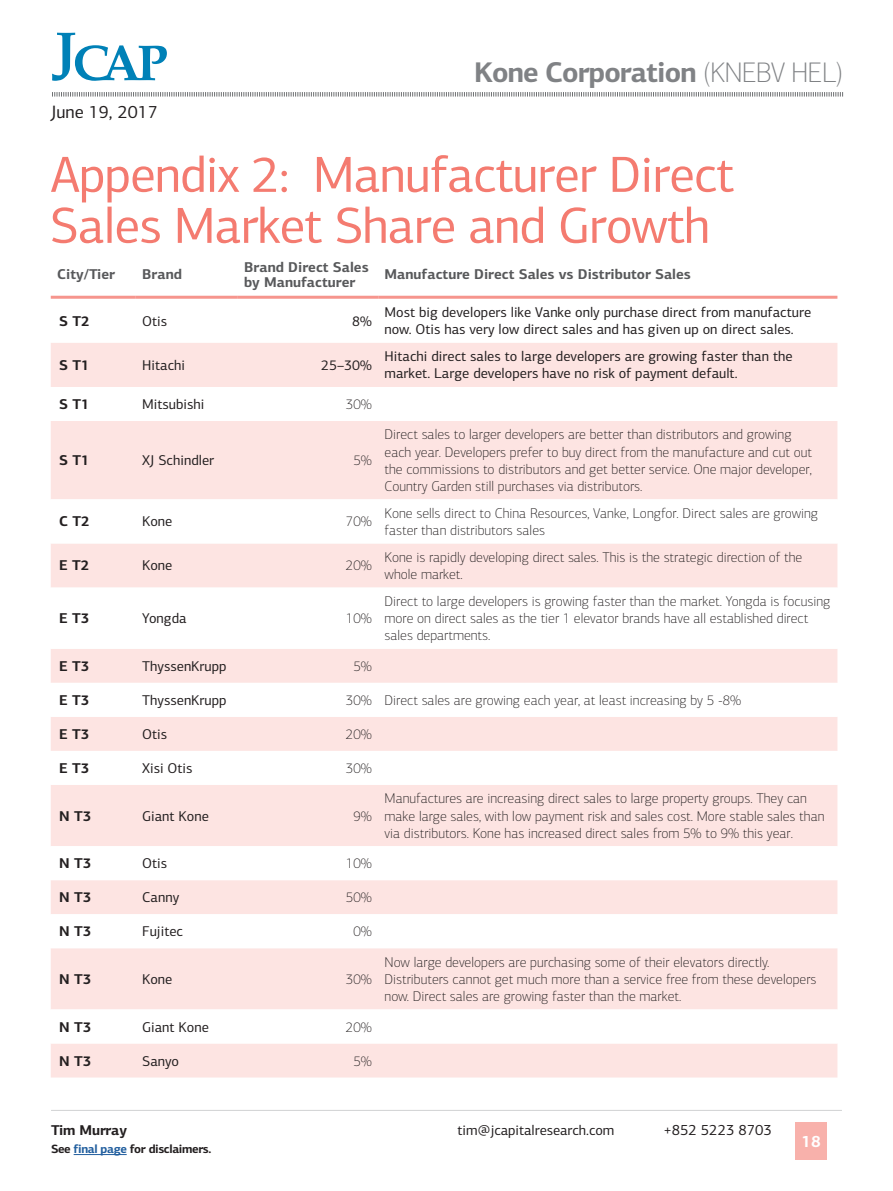
<style>
.page{position:relative;width:893px;height:1191px;background:#fff}
.page>*{position:absolute;margin:0;border:0;box-sizing:border-box;transform-origin:0 0}
.t1{font:51px/51px "PF Centro Sans Pro";letter-spacing:-.02em;color:#f47b70}
.t2{font:700 28.5px "PF Centro Sans Pro";letter-spacing:-.03em;color:#808285}
.t3{font:18px "PF Centro Sans Pro";color:#231f20}
.t4{font:700 16.5px "PF Centro Sans Pro";color:#fff}
.t5{font:15px "PF Centro Sans Pro";color:#231f20}
.t6{font:100 14.25px/17.1px "PF Centro Sans Pro";color:#231f20}
.t7{font:14.25px/17.1px "PF Centro Sans Pro";color:#231f20}
.t8{font:700 14.25px/15px "PF Centro Sans Pro";color:#58595b}
.t9{font:700 14.25px "PF Centro Sans Pro";color:#231f20}
.t10{font:700 12px "PF Centro Sans Pro";letter-spacing:-.03em;color:#231f20}
.s1{font-weight:100}
.s2{color:#215e9e}
</style>
<div class="page">
<hr style="left:51px;top:1110px;width:791px;height:1px;background:#d1d3d4">
<div style="left:795px;top:1122px;width:32px;height:38px;background:#f8b1ab"></div>
<svg style="left:52px;top:33px;width:115px;height:48px"></svg>
<svg style="left:52px;top:92px;width:791px;height:5px"></svg>
<hr style="left:74px;top:1154px;width:53px;height:1px;background:#215e9e">
<div style="left:51px;top:343px;width:786px;height:734px;background:#fde4e2"></div>
<svg style="left:51px;top:387px;width:786px;height:656px;fill:#fde4e2"></svg>
<hr style="left:51px;top:296px;width:85px;height:3px;background:#f6958d">
<hr style="left:136px;top:296px;width:102px;height:3px;background:#f6958d">
<hr style="left:238px;top:296px;width:140px;height:3px;background:#f6958d">
<hr style="left:378px;top:296px;width:459px;height:3px;background:#f6958d">
<p class="t3" style="left:51px;top:101px;width:108px">June 19, 2017</p>
<h2 class="t2" style="left:474px;top:54px;width:370px">Kone Corporation <span class="s1">(KNEBV HEL)</span></h2>
<h1 class="t1" style="left:50px;top:149px;width:686px">Appendix 2: Manufacturer Direct<br>Sales Market Share and Growth</h1>
<p class="t8" style="left:57px;top:266px;width:59px">City/Tier</p>
<p class="t8" style="left:142px;top:266px;width:41px">Brand</p>
<p class="t8" style="left:244px;top:259px;width:126px">Brand Direct Sales by Manufacturer</p>
<p class="t8" style="left:385px;top:266px;width:308px">Manufacture Direct Sales vs Distributor Sales</p>
<p class="t9" style="left:59px;top:312px;width:32px">S T2</p>
<p class="t7" style="left:142px;top:312px;width:26px">Otis</p>
<p class="t7" style="left:352px;top:312px;width:21px">8%</p>
<p class="t7" style="left:385px;top:304px;width:428px">Most big developers like Vanke only purchase direct from manufacture now. Otis has very low direct sales and has given up on direct sales.</p>
<p class="t9" style="left:59px;top:356px;width:32px">S T1</p>
<p class="t7" style="left:142px;top:356px;width:44px">Hitachi</p>
<p class="t7" style="left:321px;top:356px;width:52px">25–30%</p>
<p class="t7" style="left:385px;top:348px;width:409px">Hitachi direct sales to large developers are growing faster than the market. Large developers have no risk of payment default.</p>
<p class="t9" style="left:59px;top:395px;width:32px">S T1</p>
<p class="t7" style="left:142px;top:395px;width:64px">Mitsubishi</p>
<p class="t6" style="left:346px;top:395px;width:27px">30%</p>
<p class="t9" style="left:59px;top:451px;width:32px">S T1</p>
<p class="t7" style="left:142px;top:452px;width:74px">XJ Schindler</p>
<p class="t6" style="left:353px;top:452px;width:20px">5%</p>
<p class="t6" style="left:385px;top:426px;width:429px">Direct sales to larger developers are better than distributors and growing each year. Developers prefer to buy direct from the manufacture and cut out the commissions to distributors and get better service. One major developer, Country Garden still purchases via distributors.</p>
<p class="t9" style="left:59px;top:512px;width:32px">C T2</p>
<p class="t7" style="left:142px;top:513px;width:32px">Kone</p>
<p class="t6" style="left:346px;top:513px;width:27px">70%</p>
<p class="t6" style="left:385px;top:504px;width:435px">Kone sells direct to China Resources, Vanke, Longfor. Direct sales are growing faster than distributors sales</p>
<p class="t9" style="left:59px;top:556px;width:31px">E T2</p>
<p class="t7" style="left:142px;top:557px;width:32px">Kone</p>
<p class="t6" style="left:346px;top:557px;width:27px">20%</p>
<p class="t6" style="left:385px;top:548px;width:419px">Kone is rapidly developing direct sales. This is the strategic direction of the whole market.</p>
<p class="t9" style="left:59px;top:609px;width:31px">E T3</p>
<p class="t7" style="left:142px;top:610px;width:46px">Yongda</p>
<p class="t6" style="left:346px;top:610px;width:27px">10%</p>
<p class="t6" style="left:385px;top:593px;width:447px">Direct to large developers is growing faster than the market. Yongda is focusing more on direct sales as the tier 1 elevator brands have all established direct sales departments.</p>
<p class="t9" style="left:59px;top:657px;width:31px">E T3</p>
<p class="t7" style="left:142px;top:657px;width:86px">ThyssenKrupp</p>
<p class="t6" style="left:353px;top:657px;width:20px">5%</p>
<p class="t9" style="left:59px;top:691px;width:31px">E T3</p>
<p class="t7" style="left:142px;top:691px;width:86px">ThyssenKrupp</p>
<p class="t6" style="left:346px;top:691px;width:397px">30% Direct sales are growing each year, at least increasing by 5 -8%</p>
<p class="t9" style="left:59px;top:725px;width:31px">E T3</p>
<p class="t7" style="left:142px;top:725px;width:26px">Otis</p>
<p class="t6" style="left:346px;top:725px;width:27px">20%</p>
<p class="t9" style="left:59px;top:759px;width:31px">E T3</p>
<p class="t7" style="left:142px;top:759px;width:52px">Xisi Otis</p>
<p class="t6" style="left:346px;top:759px;width:27px">30%</p>
<p class="t9" style="left:59px;top:806px;width:33px">N T3</p>
<p class="t7" style="left:142px;top:807px;width:68px">Giant Kone</p>
<p class="t6" style="left:353px;top:807px;width:20px">9%</p>
<p class="t6" style="left:385px;top:790px;width:441px">Manufactures are increasing direct sales to large property groups. They can make large sales, with low payment risk and sales cost. More stable sales than via distributors. Kone has increased direct sales from 5% to 9% this year.</p>
<p class="t9" style="left:59px;top:854px;width:33px">N T3</p>
<p class="t7" style="left:142px;top:854px;width:26px">Otis</p>
<p class="t6" style="left:346px;top:855px;width:27px">10%</p>
<p class="t9" style="left:59px;top:888px;width:33px">N T3</p>
<p class="t7" style="left:142px;top:888px;width:39px">Canny</p>
<p class="t6" style="left:346px;top:889px;width:27px">50%</p>
<p class="t9" style="left:59px;top:922px;width:33px">N T3</p>
<p class="t7" style="left:142px;top:923px;width:42px">Fujitec</p>
<p class="t6" style="left:353px;top:923px;width:20px">0%</p>
<p class="t9" style="left:59px;top:970px;width:33px">N T3</p>
<p class="t7" style="left:142px;top:970px;width:32px">Kone</p>
<p class="t6" style="left:346px;top:970px;width:27px">30%</p>
<p class="t9" style="left:59px;top:1017px;width:33px">N T3</p>
<p class="t7" style="left:142px;top:1018px;width:68px">Giant Kone</p>
<p class="t6" style="left:346px;top:1018px;width:27px">20%</p>
<p class="t9" style="left:59px;top:1051px;width:33px">N T3</p>
<p class="t7" style="left:142px;top:1052px;width:38px">Sanyo</p>
<p class="t6" style="left:353px;top:1052px;width:20px">5%</p>
<p class="t6" style="left:385px;top:953px;width:433px">Now large developers are purchasing some of their elevators directly.<br>Distributers cannot get much more than a service free from these developers now. Direct sales are growing faster than the market.</p>
<p class="t9" style="left:51px;top:1121px;width:78px">Tim Murray</p>
<p class="t7" style="left:458px;top:1121px;width:158px">tim@jcapitalresearch.com</p>
<p class="t5" style="left:663px;top:1121px;width:110px">+852 5223 8703</p>
<p class="t10" style="left:51px;top:1141px;width:162px">See <span class="s2">final page</span> for disclaimers.</p>
<p class="t4" style="left:801px;top:1131px;width:21px">18</p>
</div>
